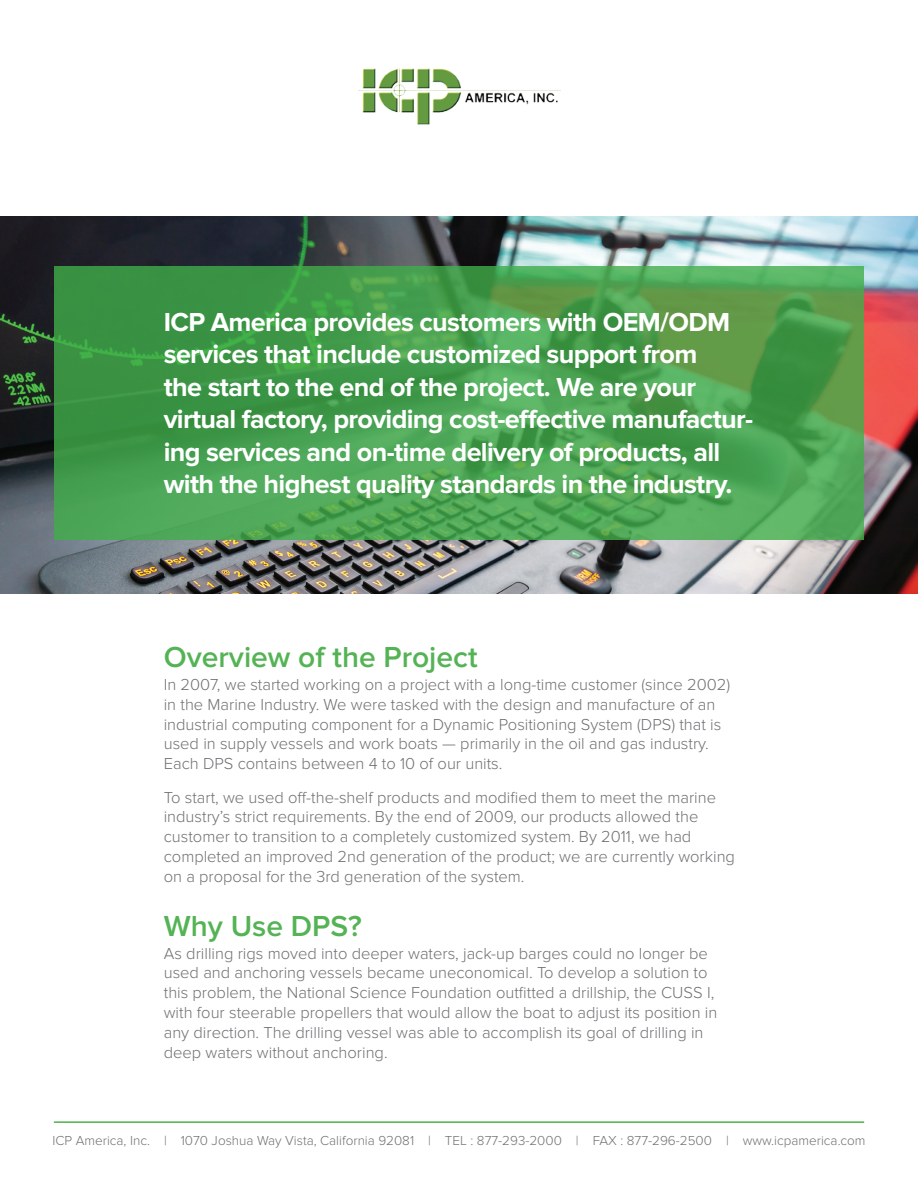
<style>
.page{position:relative;width:918px;height:1188px;background:#fff}
.page>*{position:absolute;margin:0;border:0;box-sizing:border-box;transform-origin:0 0}
.t1{font:600 30px "Proxima Nova";color:#54b354}
.t2{font:700 27px/32.4px "Proxima Nova";letter-spacing:-.025em;color:#fff}
.t3{font:300 16.5px/19.8px "Proxima Nova";color:#6f7073}
.t4{font:300 13.5px "Proxima Nova";color:#6f7073}
</style>
<div class="page">
<img style="left:0;top:216px;width:918px;height:378px">
<hr style="left:54px;top:1121px;width:810px;height:2px;background:#4db348">
<img style="left:359px;top:68px;width:201px;height:57px">
<svg style="left:54px;top:266px;width:810px;height:274px;background:#49a04f"></svg>
<p class="t2" style="left:164px;top:306px;width:591px">ICP America provides customers with OEM/ODM services that include customized support from<br>the start to the end of the project. We are your virtual factory, providing cost-effective manufactur&shy;ing services and on-time delivery of products, all with the highest quality standards in the industry.</p>
<h1 class="t1" style="left:164px;top:640px;width:315px">Overview of the Project</h1>
<p class="t3" style="left:164px;top:675px;width:568px">In 2007, we started working on a project with a long-time customer (since 2002) in the Marine Industry. We were tasked with the design and manufacture of an industrial computing component for a Dynamic Positioning System (DPS) that is used in supply vessels and work boats — primarily in the oil and gas industry.<br>Each DPS contains between 4 to 10 of our units.</p>
<p class="t3" style="left:164px;top:787px;width:573px">To start, we used off-the-shelf products and modified them to meet the marine industry’s strict requirements. By the end of 2009, our products allowed the customer to transition to a completely customized system. By 2011, we had completed an improved 2nd generation of the product; we are currently working on a proposal for the 3rd generation of the system.</p>
<h1 class="t1" style="left:164px;top:908px;width:200px">Why Use DPS?</h1>
<p class="t3" style="left:164px;top:943px;width:555px">As drilling rigs moved into deeper waters, jack-up barges could no longer be used and anchoring vessels became uneconomical. To develop a solution to this problem, the National Science Foundation outfitted a drillship, the CUSS I, with four steerable propellers that would allow the boat to adjust its position in any direction. The drilling vessel was able to accomplish its goal of drilling in deep waters without anchoring.</p>
<p class="t4" style="left:52px;top:1132px;width:815px">ICP America, Inc. | 1070 Joshua Way Vista, California 92081 | TEL : 877-293-2000 | FAX : 877-296-2500 | www.icpamerica.com</p>
</div>
